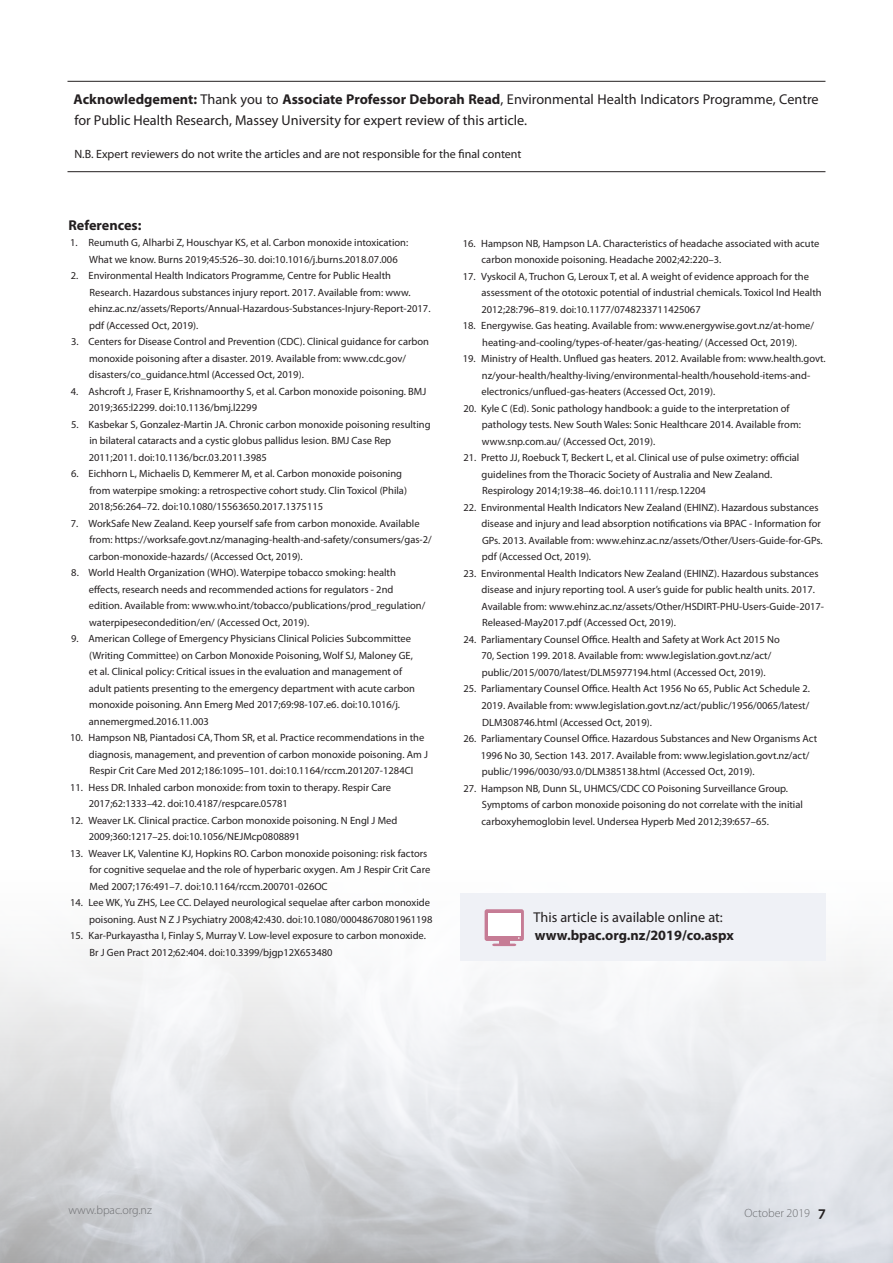
<style>
.page{position:relative;width:893px;height:1263px;background:#fff}
.page>*{position:absolute;margin:0;border:0;box-sizing:border-box;transform-origin:0 0}
.Acknowlegement{font:14.25px/21px "Myriad Pro";color:#231f20}
.Body_Line_Space{font:14.25px "Myriad Pro";color:#231f20}
.Body{font:700 14.25px "Myriad Pro";color:#231f20}
.C_head{font:700 14.25px "Myriad Pro";color:#231f20}
.Acknowlegement-2{font:12px "Myriad Pro";color:#231f20}
.t1{font:300 12px "Myriad Pro";color:#6c6d70}
.Indented_Ref{font:10.5px/16.5px "Myriad Pro";color:#231f20}
.s1{font-weight:700}
.s2{font-weight:600;font-size:15.75px;color:#231f20}
</style>
<div class="page">
<div style="left:460px;top:893px;width:365px;height:68px;background:#eff1f6"></div>
<div style="left:485px;top:909px;width:39px;height:32px;background:#c67c95;border-radius:2px"></div>
<div style="left:488px;top:913px;width:32px;height:23px;background:#fff"></div>
<svg style="left:492px;top:937px;width:28px;height:9px"></svg>
<hr style="left:68px;top:81px;width:757px;height:1px;background:#231f20">
<hr style="left:68px;top:171px;width:757px;height:1px;background:#231f20">
<p class="Acknowlegement" style="left:74px;top:88px;width:747px"><span class="s1">Acknowledgement:</span> Thank you to <span class="s1">Associate Professor Deborah Read</span>, Environmental Health Indicators Programme, Centre for Public Health Research, Massey University for expert review of this article.</p>
<p class="Acknowlegement-2" style="left:74px;top:147px;width:449px">N.B. Expert reviewers do not write the articles and are not responsible for the final content</p>
<p class="C_head" style="left:68px;top:215px;width:75px">References:</p>
<p class="Indented_Ref" style="left:89px;top:234px;width:320px;text-indent:-19px">1. Reumuth G, Alharbi Z, Houschyar KS, et al. Carbon monoxide intoxication:<br>What we know. Burns 2019;45:526–30. doi:10.1016/j.burns.2018.07.006</p>
<p class="Indented_Ref" style="left:89px;top:267px;width:343px;text-indent:-18px">2. Environmental Health Indicators Programme, Centre for Public Health Research. Hazardous substances injury report. 2017. Available from: www. ehinz.ac.nz/assets/Reports/Annual-Hazardous-Substances-Injury-Report-2017. pdf (Accessed Oct, 2019).</p>
<p class="Indented_Ref" style="left:89px;top:333px;width:342px;text-indent:-18px">3. Centers for Disease Control and Prevention (CDC). Clinical guidance for carbon monoxide poisoning after a disaster. 2019. Available from: www.cdc.gov/ disasters/co_guidance.html (Accessed Oct, 2019).</p>
<p class="Indented_Ref" style="left:89px;top:383px;width:339px;text-indent:-18px">4. Ashcroft J, Fraser E, Krishnamoorthy S, et al. Carbon monoxide poisoning. BMJ<br>2019;365:l2299. doi:10.1136/bmj.l2299</p>
<p class="Indented_Ref" style="left:89px;top:416px;width:343px;text-indent:-18px">5. Kasbekar S, Gonzalez-Martin JA. Chronic carbon monoxide poisoning resulting in bilateral cataracts and a cystic globus pallidus lesion. BMJ Case Rep<br>2011;2011. doi:10.1136/bcr.03.2011.3985</p>
<p class="Indented_Ref" style="left:89px;top:465px;width:320px;text-indent:-18px">6. Eichhorn L, Michaelis D, Kemmerer M, et al. Carbon monoxide poisoning from waterpipe smoking: a retrospective cohort study. Clin Toxicol (Phila)<br>2018;56:264–72. doi:10.1080/15563650.2017.1375115</p>
<p class="Indented_Ref" style="left:89px;top:515px;width:344px;text-indent:-18px">7. WorkSafe New Zealand. Keep yourself safe from carbon monoxide. Available from: https://worksafe.govt.nz/managing-health-and-safety/consumers/gas-2/ carbon-monoxide-hazards/ (Accessed Oct, 2019).</p>
<p class="Indented_Ref" style="left:89px;top:564px;width:338px;text-indent:-18px">8. World Health Organization (WHO). Waterpipe tobacco smoking: health effects, research needs and recommended actions for regulators - 2nd edition. Available from: www.who.int/tobacco/publications/prod_regulation/ waterpipesecondedition/en/ (Accessed Oct, 2019).</p>
<p class="Indented_Ref" style="left:89px;top:630px;width:328px;text-indent:-18px">9. American College of Emergency Physicians Clinical Policies Subcommittee (Writing Committee) on Carbon Monoxide Poisoning, Wolf SJ, Maloney GE, et al. Clinical policy: Critical issues in the evaluation and management of adult patients presenting to the emergency department with acute carbon monoxide poisoning. Ann Emerg Med 2017;69:98-107.e6. doi:10.1016/j. annemergmed.2016.11.003</p>
<p class="Indented_Ref" style="left:89px;top:729px;width:341px;text-indent:-19px">10. Hampson NB, Piantadosi CA, Thom SR, et al. Practice recommendations in the diagnosis, management, and prevention of carbon monoxide poisoning. Am J<br>Respir Crit Care Med 2012;186:1095–101. doi:10.1164/rccm.201207-1284CI</p>
<p class="Indented_Ref" style="left:89px;top:779px;width:304px;text-indent:-19px">11. Hess DR. Inhaled carbon monoxide: from toxin to therapy. Respir Care<br>2017;62:1333–42. doi:10.4187/respcare.05781</p>
<p class="Indented_Ref" style="left:89px;top:812px;width:310px;text-indent:-19px">12. Weaver LK. Clinical practice. Carbon monoxide poisoning. N Engl J Med<br>2009;360:1217–25. doi:10.1056/NEJMcp0808891</p>
<p class="Indented_Ref" style="left:89px;top:845px;width:342px;text-indent:-19px">13. Weaver LK, Valentine KJ, Hopkins RO. Carbon monoxide poisoning: risk factors for cognitive sequelae and the role of hyperbaric oxygen. Am J Respir Crit Care<br>Med 2007;176:491–7. doi:10.1164/rccm.200701-026OC</p>
<p class="Indented_Ref" style="left:70px;top:894px;width:364px;text-align:right">14. Lee WK, Yu ZHS, Lee CC. Delayed neurological sequelae after carbon monoxide poisoning. Aust N Z J Psychiatry 2008;42:430. doi:10.1080/00048670801961198</p>
<p class="Indented_Ref" style="left:89px;top:927px;width:338px;text-indent:-19px">15. Kar-Purkayastha I, Finlay S, Murray V. Low-level exposure to carbon monoxide.<br>Br J Gen Pract 2012;62:404. doi:10.3399/bjgp12X653480</p>
<p class="Indented_Ref" style="left:482px;top:235px;width:339px;text-indent:-19px">16. Hampson NB, Hampson LA. Characteristics of headache associated with acute carbon monoxide poisoning. Headache 2002;42:220–3.</p>
<p class="Indented_Ref" style="left:481px;top:268px;width:342px;text-indent:-19px">17. Vyskocil A, Truchon G, Leroux T, et al. A weight of evidence approach for the assessment of the ototoxic potential of industrial chemicals. Toxicol Ind Health<br>2012;28:796–819. doi:10.1177/0748233711425067</p>
<p class="Indented_Ref" style="left:463px;top:317px;width:353px;text-align:center">18. Energywise. Gas heating. Available from: www.energywise.govt.nz/at-home/ heating-and-cooling/types-of-heater/gas-heating/ (Accessed Oct, 2019).</p>
<p class="Indented_Ref" style="left:482px;top:350px;width:346px;text-indent:-19px">19. Ministry of Health. Unflued gas heaters. 2012. Available from: www.health.govt. nz/your-health/healthy-living/environmental-health/household-items-and&shy;electronics/unflued-gas-heaters (Accessed Oct, 2019).</p>
<p class="Indented_Ref" style="left:482px;top:400px;width:321px;text-indent:-18px">20. Kyle C (Ed). Sonic pathology handbook: a guide to the interpretation of pathology tests. New South Wales: Sonic Healthcare 2014. Available from: www.snp.com.au/ (Accessed Oct, 2019).</p>
<p class="Indented_Ref" style="left:482px;top:449px;width:319px;text-indent:-18px">21. Pretto JJ, Roebuck T, Beckert L, et al. Clinical use of pulse oximetry: official guidelines from the Thoracic Society of Australia and New Zealand.<br>Respirology 2014;19:38–46. doi:10.1111/resp.12204</p>
<p class="Indented_Ref" style="left:482px;top:499px;width:343px;text-indent:-18px">22. Environmental Health Indicators New Zealand (EHINZ). Hazardous substances disease and injury and lead absorption notifications via BPAC - Information for GPs. 2013. Available from: www.ehinz.ac.nz/assets/Other/Users-Guide-for-GPs. pdf (Accessed Oct, 2019).</p>
<p class="Indented_Ref" style="left:481px;top:565px;width:344px;text-indent:-18px">23. Environmental Health Indicators New Zealand (EHINZ). Hazardous substances disease and injury reporting tool. A user’s guide for public health units. 2017.<br>Available from: www.ehinz.ac.nz/assets/Other/HSDIRT-PHU-Users-Guide-2017- Released-May2017.pdf (Accessed Oct, 2019).</p>
<p class="Indented_Ref" style="left:481px;top:631px;width:300px;text-indent:-18px">24. Parliamentary Counsel Office. Health and Safety at Work Act 2015 No<br>70, Section 199. 2018. Available from: www.legislation.govt.nz/act/ public/2015/0070/latest/DLM5977194.html (Accessed Oct, 2019).</p>
<p class="Indented_Ref" style="left:481px;top:680px;width:330px;text-align:justify;text-indent:-18px">25. Parliamentary Counsel Office. Health Act 1956 No 65, Public Act Schedule 2.<br>2019. Available from: www.legislation.govt.nz/act/public/1956/0065/latest/ DLM308746.html (Accessed Oct, 2019).</p>
<p class="Indented_Ref" style="left:481px;top:730px;width:338px;text-indent:-17px">26. Parliamentary Counsel Office. Hazardous Substances and New Organisms Act<br>1996 No 30, Section 143. 2017. Available from: www.legislation.govt.nz/act/ public/1996/0030/93.0/DLM385138.html (Accessed Oct, 2019).</p>
<p class="Indented_Ref" style="left:482px;top:779px;width:323px;text-indent:-18px">27. Hampson NB, Dunn SL, UHMCS/CDC CO Poisoning Surveillance Group.<br>Symptoms of carbon monoxide poisoning do not correlate with the initial carboxyhemoglobin level. Undersea Hyperb Med 2012;39:657–65.</p>
<p class="Body_Line_Space" style="left:533px;top:908px;width:191px">This article is available online at:</p>
<p class="Body" style="left:535px;top:926px;width:201px">www.bpac.org.nz/2019/co.aspx</p>
<p class="t1" style="left:69px;top:1202px;width:85px">www.bpac.org.nz</p>
<p class="t1" style="left:744px;top:1206px;width:83px">October 2019 <span class="s2">7</span></p>
</div>
